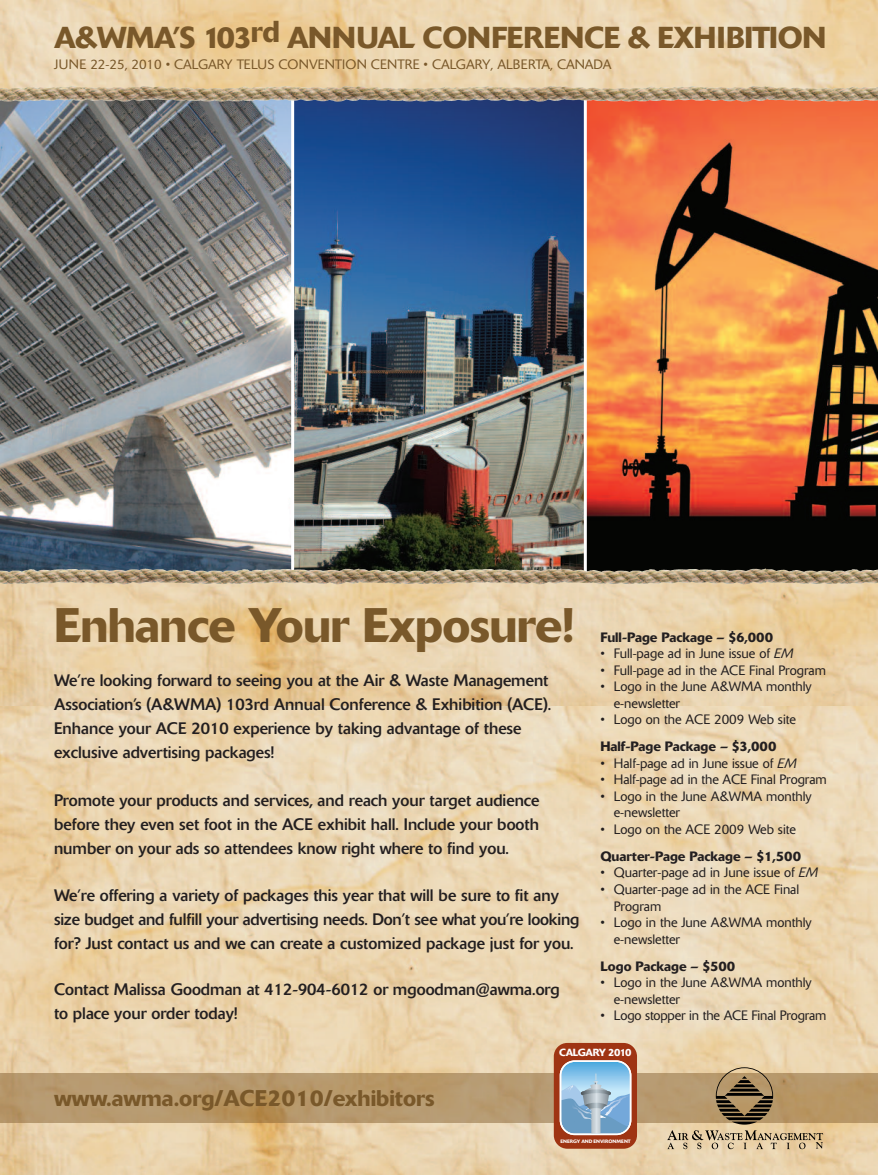
<style>
.page{position:relative;width:878px;height:1175px;background:#fff}
.page>*{position:absolute;margin:0;border:0;box-sizing:border-box;transform-origin:0 0}
.t1{font:500 48px "Delta BQ";letter-spacing:-.01em;color:#79582a}
.t2{font:500 30px "Delta BQ";letter-spacing:-.005em;color:#79582a}
.t3{font:500 22.5px "Delta BQ";color:#79582a}
.t4{font:16.5px/24px "Delta BQ";color:#231f20}
.t5{font:300 13.5px/16.5px "Delta BQ";color:#231f20}
.t6{font:500 13.5px "Delta BQ";color:#231f20}
.t7{font:300 13.5px "Delta BQ";color:#79582a}
.t8{font:500 10.2px "Delta BQ";letter-spacing:-.035em;color:#fff}
.t9{font:500 4.95px "Delta BQ";color:#fff}
.s1{font-style:italic}
</style>
<div class="page">
<img style="left:0;top:705px;width:878px;height:469px">
<img style="left:0;top:0;width:878px;height:705px">
<img style="left:0;top:1073px;width:878px;height:49px">
<img style="left:0;top:94px;width:293px;height:482px">
<img style="left:293px;top:94px;width:292px;height:482px">
<svg style="left:585px;top:94px;width:293px;height:482px;background:#b26537"></svg>
<div style="left:554px;top:1042px;width:83px;height:106px;background:#9f3413;border-radius:14px"></div>
<svg style="left:559px;top:1060px;width:72px;height:75px;background:#94b7d3"></svg>
<svg style="left:667px;top:1130px;width:156px;height:19px;background:#c0ac8a"></svg>
<svg style="left:715px;top:1067px;width:58px;height:57px;background:#877151"></svg>
<hr style="left:291px;top:95px;width:3px;height:481px;background:#fff">
<hr style="left:584px;top:95px;width:2px;height:481px;background:#fff">
<img style="left:0;top:568px;width:152px;height:4px">
<img style="left:0;top:86px;width:152px;height:3px">
<h2 class="t2" style="left:54px;top:27px;width:773px">A&amp;WMA’S 103rd ANNUAL CONFERENCE &amp; EXHIBITION</h2>
<p class="t7" style="left:54px;top:60px;width:559px">JUNE 22-25, 2010 • CALGARY TELUS CONVENTION CENTRE • CALGARY, ALBERTA, CANADA</p>
<h1 class="t1" style="left:54px;top:608px;width:523px">Enhance Your Exposure!</h1>
<p class="t4" style="left:54px;top:670px;width:499px">We’re looking forward to seeing you at the Air &amp; Waste Management Association’s (A&amp;WMA) 103rd Annual Conference &amp; Exhibition (ACE).<br>Enhance your ACE 2010 experience by taking advantage of these exclusive advertising packages!</p>
<p class="t4" style="left:54px;top:790px;width:487px;text-align:justify">Promote your products and services, and reach your target audience before they even set foot in the ACE exhibit hall. Include your booth number on your ads so attendees know right where to find you.</p>
<p class="t4" style="left:54px;top:884px;width:527px">We’re offering a variety of packages this year that will be sure to fit any size budget and fulfill your advertising needs. Don’t see what you’re looking for? Just contact us and we can create a customized package just for you.</p>
<p class="t4" style="left:54px;top:979px;width:507px">Contact Malissa Goodman at 412-904-6012 or mgoodman@awma.org to place your order today!</p>
<p class="t6" style="left:600px;top:632px;width:174px">Full-Page Package – $6,000</p>
<p class="t5" style="left:600px;top:646px;width:194px">• Full-page ad in June issue of <span class="s1">EM</span></p>
<p class="t5" style="left:600px;top:663px;width:227px">• Full-page ad in the ACE Final Program</p>
<p class="t5" style="left:614px;top:679px;width:199px;text-indent:-14px">• Logo in the June A&amp;WMA monthly e-newsletter</p>
<p class="t5" style="left:600px;top:712px;width:197px">• Logo on the ACE 2009 Web site</p>
<p class="t6" style="left:600px;top:742px;width:178px">Half-Page Package – $3,000</p>
<p class="t5" style="left:600px;top:756px;width:198px">• Half-page ad in June issue of <span class="s1">EM</span></p>
<p class="t5" style="left:600px;top:772px;width:228px">• Half-page ad in the ACE Final Program</p>
<p class="t5" style="left:614px;top:789px;width:199px;text-indent:-14px">• Logo in the June A&amp;WMA monthly e-newsletter</p>
<p class="t5" style="left:600px;top:822px;width:197px">• Logo on the ACE 2009 Web site</p>
<p class="t6" style="left:600px;top:851px;width:202px">Quarter-Page Package – $1,500</p>
<p class="t5" style="left:600px;top:865px;width:219px">• Quarter-page ad in June issue of <span class="s1">EM</span></p>
<p class="t5" style="left:614px;top:882px;width:187px;text-indent:-14px">• Quarter-page ad in the ACE Final<br>Program</p>
<p class="t5" style="left:614px;top:915px;width:199px;text-indent:-14px">• Logo in the June A&amp;WMA monthly e-newsletter</p>
<p class="t6" style="left:600px;top:961px;width:136px">Logo Package – $500</p>
<p class="t5" style="left:614px;top:975px;width:199px;text-indent:-14px">• Logo in the June A&amp;WMA monthly e-newsletter</p>
<p class="t5" style="left:600px;top:1008px;width:228px">• Logo stopper in the ACE Final Program</p>
<h3 class="t3" style="left:54px;top:1089px;width:382px">www.awma.org/ACE2010/exhibitors</h3>
<p class="t8" style="left:559px;top:1048px;width:74px">CALGARY 2010</p>
<p class="t9" style="left:560px;top:1139px;width:72px">ENERGY AND ENVIRONMENT</p>
</div>
